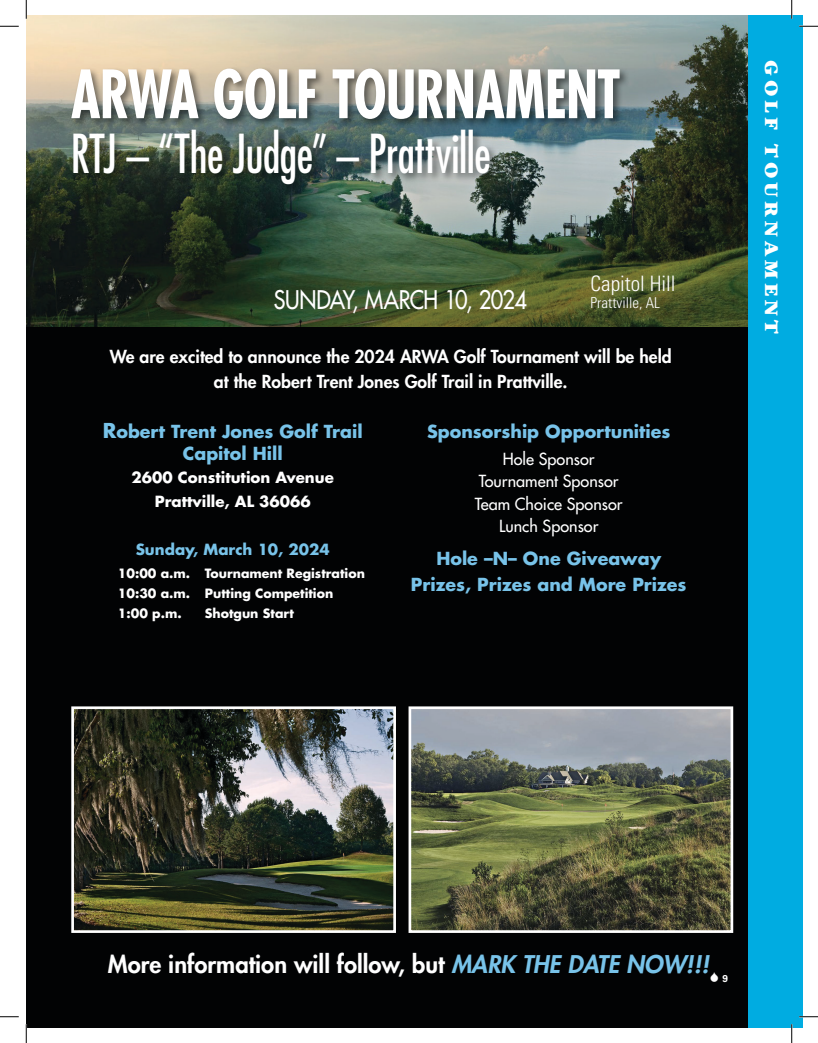
<style>
.page{position:relative;width:818px;height:1043px;background:#fff}
.page>*{position:absolute;margin:0;border:0;box-sizing:border-box;transform-origin:0 0}
.t1{font:700 condensed 64.75px "Futura Std";letter-spacing:-.015em;color:#fff;scale:.87 1}
.t2{font:condensed 52.25px "Futura Std";letter-spacing:-.01em;color:#fff;scale:.87 1}
.t3{font:500 25px "Futura Std";letter-spacing:-.025em;color:#fff;scale:.87 1}
.t4{font:800 23.75px "Futura Std";color:#fff}
.t5{font:300 condensed 21.25px "Univers LT Std";color:#fff}
.t6{font:900 20px "Garamond";letter-spacing:.2em;color:#fff}
.t7{font:700 17.5px/21.2px "Futura Std";color:#78c3e9;text-align:center}
.t8{font:800 17.5px/25px "Futura Std";color:#fff;text-align:center}
.t9{font:500 16.25px/22.5px "Futura Std";color:#fff;text-align:center}
.t10{font:700 15px/23.8px "Futura Std";color:#fff;text-align:center}
.t11{font:700 15px "Futura Std";color:#78c3e9}
.t12{font:300 condensed 15px "Univers LT Std";color:#fff}
.t13{font:700 12.5px/20px "Futura Std";color:#fff}
.t14{font:10px "Mostly Waves";color:#fff}
.s1{font-size:20px}
.s2{font-style:italic;color:#78c3e9}
.s3{font-family:"Univers LT Std";font-weight:700}
</style>
<div class="page">
<div style="left:26px;top:315px;width:739px;height:713px;background:#020304"></div>
<img style="left:75px;top:710px;width:317px;height:218px">
<div style="left:71px;top:706px;width:325px;height:226px;border:3px solid #fff"></div>
<img style="left:412px;top:710px;width:317px;height:218px">
<div style="left:408px;top:706px;width:325px;height:226px;border:3px solid #fff"></div>
<img style="left:26px;top:15px;width:723px;height:311px">
<div style="left:69px;top:66px;width:561px;height:129px;background:#020304;opacity:.5"></div>
<div style="left:749px;top:15px;width:53px;height:1013px;background:#00ace1"></div>
<svg style="left:0;top:25px;width:19px;height:2px"></svg>
<svg style="left:799px;top:25px;width:19px;height:2px"></svg>
<svg style="left:0;top:1016px;width:19px;height:1px"></svg>
<svg style="left:799px;top:1015px;width:19px;height:2px"></svg>
<svg style="left:25px;top:0;width:2px;height:19px"></svg>
<svg style="left:25px;top:1024px;width:2px;height:18px"></svg>
<svg style="left:790px;top:0;width:2px;height:19px"></svg>
<svg style="left:790px;top:1024px;width:2px;height:18px"></svg>
<h1 class="t1" style="left:71px;top:54px;width:633px">ARWA GOLF TOURNAMENT</h1>
<h2 class="t2" style="left:71px;top:122px;width:484px">RTJ – “The Judge” – Prattville</h2>
<h3 class="t3" style="left:274px;top:284px;width:293px">SUNDAY, MARCH 10, 2024</h3>
<p class="t5" style="left:590px;top:271px;width:86px">Capitol Hill</p>
<p class="t12" style="left:590px;top:294px;width:71px">Prattville, AL</p>
<p class="t8" style="left:110px;top:344px;width:563px">We are excited to announce the 2024 ARWA Golf Tournament will be held at the Robert Trent Jones Golf Trail in Prattville.</p>
<p class="t7" style="left:103px;top:421px;width:261px"><span class="s1">R</span>obert Trent Jones Golf Trail<br>Capitol Hill</p>
<p class="t10" style="left:132px;top:465px;width:204px">2600 Constitution Avenue<br>Prattville, AL 36066</p>
<p class="t11" style="left:136px;top:539px;width:195px">Sunday, March 10, 2024</p>
<p class="t13" style="left:118px;top:563px;width:248px">10:00 a.m. Tournament Registration<br>10:30 a.m. Putting Competition<br>1:00 p.m.</p>
<p class="t7" style="left:427px;top:421px;width:245px">Sponsorship Opportunities</p>
<p class="t9" style="left:475px;top:447px;width:149px">Hole Sponsor<br>Tournament Sponsor<br>Team Choice Sponsor<br>Lunch Sponsor</p>
<p class="t7" style="left:411px;top:544px;width:277px;line-height:26.2px">Hole –N– One Giveaway<br>Prizes, Prizes and More Prizes</p>
<p class="t13" style="left:205px;top:603px;width:91px">Shotgun Start</p>
<p class="t6" style="left:782px;top:60px;width:275px;rotate:90deg">GOLF TOURNAMENT</p>
<h3 class="t4" style="left:108px;top:949px;width:602px">More information will follow, but <span class="s2">MARK THE DATE NOW!!!</span></h3>
<p class="t14" style="left:709px;top:972px;width:20px">A <span class="s3">9</span></p>
</div>
